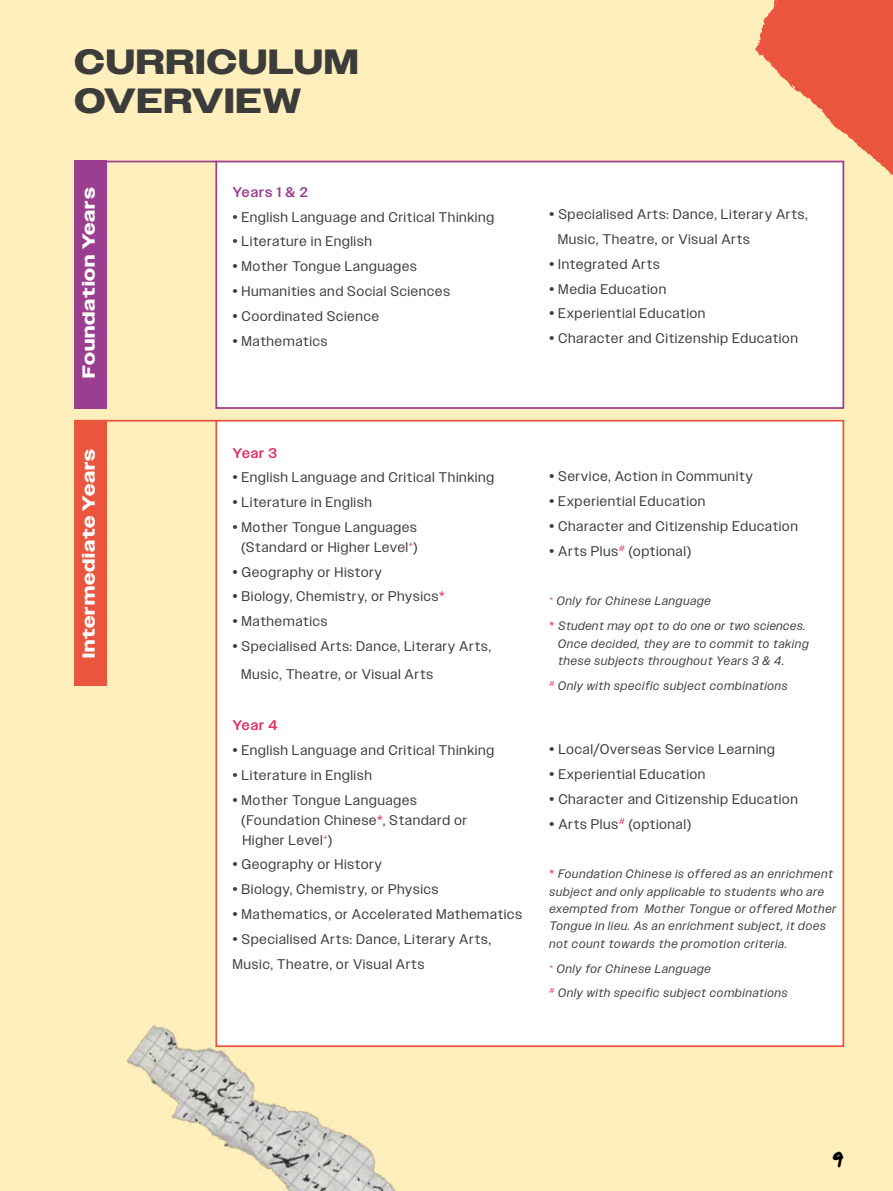
<style>
.page{position:relative;width:893px;height:1191px;background:#ffefbd}
.page>*{position:absolute;margin:0;border:0;box-sizing:border-box;transform-origin:0 0}
.t1{font:700 35px/39.2px "Owners Wide";letter-spacing:.04em;color:#3c3c3b}
.t2{font:21px "Permanent Marker";color:#000}
.t3{font:700 17.5px "Owners Wide";letter-spacing:.055em;color:#fff}
.t4{font:14px/19.8px "Owners";letter-spacing:.08em;color:#3c3c3b}
.t5{font:500 14px "Owners";letter-spacing:.07em;color:#e72d5d}
.t6{font:500 14px "Owners";letter-spacing:.07em;color:#9b3e90}
.t7{font:italic 12.25px/17.3px "Owners";letter-spacing:.08em;color:#3c3c3b}
.t8{font:italic 12.25px/24.8px "Owners";letter-spacing:.06em;color:#3c3c3b}
.s1{color:#e72d5d}
.s2{font-style:normal;color:#e72d5d}
</style>
<div class="page">
<img style="left:126px;top:1025px;width:394px;height:166px">
<div style="left:74px;top:161px;width:33px;height:248px;background:#9b3e90"></div>
<div style="left:74px;top:420px;width:33px;height:266px;background:#ea553e"></div>
<div style="left:215px;top:161px;width:629px;height:248px;background:#fff;border:2px solid #9b3e90"></div>
<div style="left:215px;top:420px;width:629px;height:627px;background:#fff;border:2px solid #ea553e"></div>
<svg style="left:755px;top:0;width:138px;height:176px"></svg>
<hr style="left:74px;top:161px;width:143px;height:1px;background:#9b3e90">
<hr style="left:74px;top:420px;width:143px;height:1px;background:#ea553e">
<h1 class="t1" style="left:74px;top:43px;width:285px">CURRICULUM<br>OVERVIEW</h1>
<p class="t3" style="left:79px;top:378px;width:192px;rotate:-90deg">Foundation Years</p>
<p class="t3" style="left:79px;top:658px;width:211px;rotate:-90deg">Intermediate Years</p>
<p class="t6" style="left:233px;top:184px;width:76px">Years 1 &amp; 2</p>
<p class="t4" style="left:233px;top:207px;width:263px">• English Language and Critical Thinking</p>
<p class="t4" style="left:233px;top:232px;width:140px">• Literature in English</p>
<p class="t4" style="left:233px;top:256px;width:186px">• Mother Tongue Languages</p>
<p class="t4" style="left:233px;top:281px;width:219px">• Humanities and Social Sciences</p>
<p class="t4" style="left:233px;top:306px;width:148px">• Coordinated Science</p>
<p class="t4" style="left:233px;top:331px;width:96px">• Mathematics</p>
<p class="t4" style="left:558px;top:202px;width:251px;line-height:24.8px;text-indent:-9px">• Specialised Arts: Dance, Literary Arts,<br>Music, Theatre, or Visual Arts</p>
<p class="t4" style="left:549px;top:254px;width:112px">• Integrated Arts</p>
<p class="t4" style="left:549px;top:279px;width:118px">• Media Education</p>
<p class="t4" style="left:549px;top:304px;width:157px">• Experiential Education</p>
<p class="t4" style="left:549px;top:328px;width:250px">• Character and Citizenship Education</p>
<p class="t5" style="left:233px;top:444px;width:46px">Year 3</p>
<p class="t4" style="left:233px;top:467px;width:263px">• English Language and Critical Thinking</p>
<p class="t4" style="left:233px;top:492px;width:140px">• Literature in English</p>
<p class="t4" style="left:233px;top:517px;width:186px;text-align:right">• Mother Tongue Languages (Standard or Higher Level<sup>+</sup>)</p>
<p class="t4" style="left:233px;top:562px;width:151px">• Geography or History</p>
<p class="t4" style="left:233px;top:587px;width:214px">• Biology, Chemistry, or Physics<span class="s1">*</span></p>
<p class="t4" style="left:233px;top:611px;width:96px">• Mathematics</p>
<p class="t4" style="left:241px;top:632px;width:251px;line-height:28.3px;text-indent:-9px">• Specialised Arts: Dance, Literary Arts,<br>Music, Theatre, or Visual Arts</p>
<p class="t5" style="left:233px;top:717px;width:46px">Year 4</p>
<p class="t4" style="left:233px;top:740px;width:263px">• English Language and Critical Thinking</p>
<p class="t4" style="left:233px;top:765px;width:140px">• Literature in English</p>
<p class="t4" style="left:241px;top:790px;width:227px;text-indent:-9px">• Mother Tongue Languages (Foundation Chinese<span class="s1">*</span>, Standard or<br>Higher Level<sup>+</sup>)</p>
<p class="t4" style="left:233px;top:854px;width:151px">• Geography or History</p>
<p class="t4" style="left:233px;top:879px;width:207px">• Biology, Chemistry, or Physics</p>
<p class="t4" style="left:233px;top:904px;width:291px">• Mathematics, or Accelerated Mathematics</p>
<p class="t4" style="left:233px;top:926px;width:260px;line-height:24.8px">• Specialised Arts: Dance, Literary Arts,<br>Music, Theatre, or Visual Arts</p>
<p class="t4" style="left:549px;top:466px;width:205px">• Service, Action in Community</p>
<p class="t4" style="left:549px;top:491px;width:157px">• Experiential Education</p>
<p class="t4" style="left:549px;top:516px;width:250px">• Character and Citizenship Education</p>
<p class="t4" style="left:549px;top:541px;width:143px">• Arts Plus<sup>#</sup> (optional)</p>
<p class="t8" style="left:549px;top:589px;width:257px"><sup>+</sup> Only for Chinese Language<br><span class="s2">*</span> Student may opt to do one or two sciences.</p>
<p class="t7" style="left:558px;top:634px;width:252px">Once decided, they are to commit to taking these subjects throughout Years 3 &amp; 4.</p>
<p class="t7" style="left:549px;top:677px;width:240px"><sup>#</sup> Only with specific subject combinations</p>
<p class="t4" style="left:549px;top:739px;width:227px">• Local/Overseas Service Learning</p>
<p class="t4" style="left:549px;top:764px;width:157px">• Experiential Education</p>
<p class="t4" style="left:549px;top:789px;width:250px">• Character and Citizenship Education</p>
<p class="t4" style="left:549px;top:814px;width:143px">• Arts Plus<sup>#</sup> (optional)</p>
<p class="t7" style="left:549px;top:865px;width:288px"><span class="s2">*</span> Foundation Chinese is offered as an enrichment subject and only applicable to students who are exempted from Mother Tongue or offered Mother Tongue in lieu. As an enrichment subject, it does not count towards the promotion criteria.</p>
<p class="t7" style="left:549px;top:956px;width:240px;line-height:24.8px"><sup>+</sup> Only for Chinese Language<br><sup>#</sup> Only with specific subject combinations</p>
<h2 class="t2" style="left:832px;top:1143px;width:13px">9</h2>
</div>
